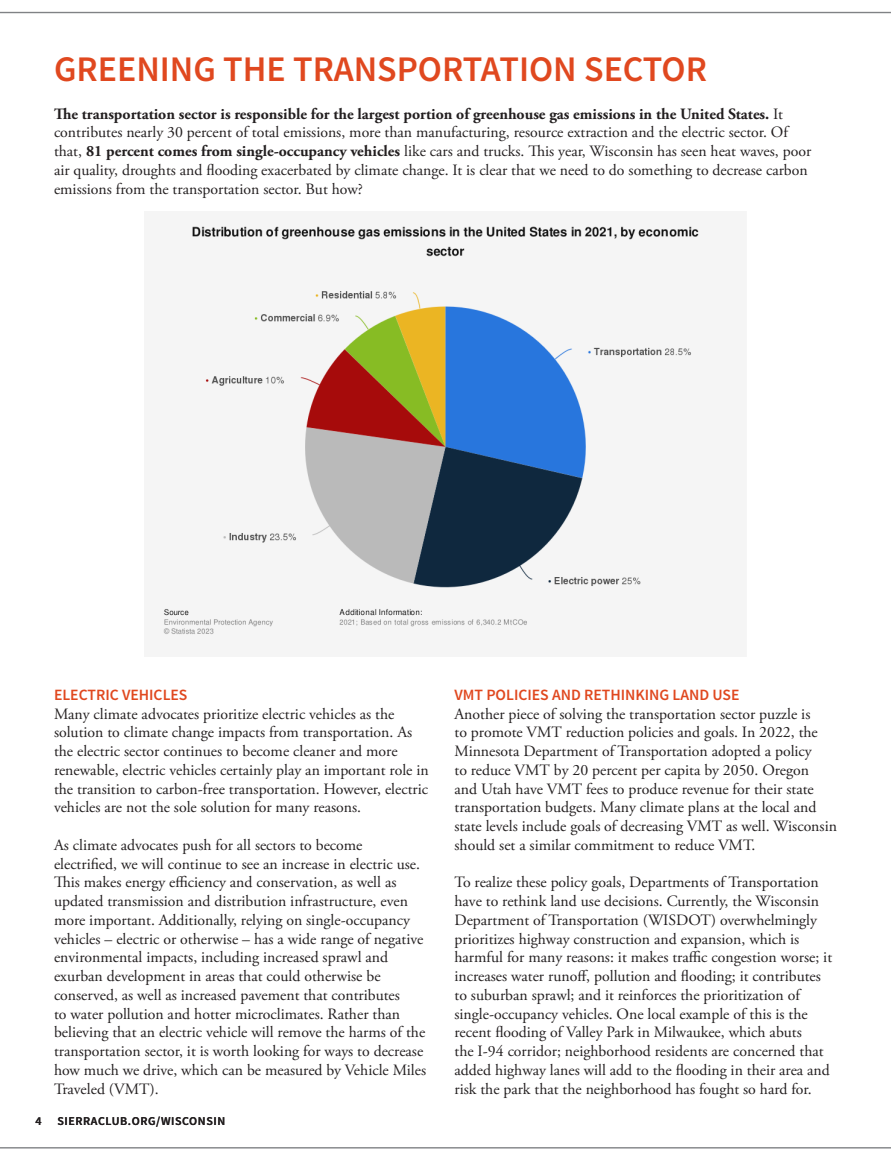
<style>
.page{position:relative;width:891px;height:1161px;background:#fff}
.page>*{position:absolute;margin:0;border:0;box-sizing:border-box;transform-origin:0 0}
.Department___Brown{font:600 36px "Source Sans Pro";color:#e0481f}
.Department___Brown-2{font:15.75px/18.8px "Adobe Garamond Pro";color:#231f20}
.Department___Brown-3{font:600 15.75px "Source Sans Pro";color:#e0481f}
.t1{font:600 12px "Source Sans Pro";letter-spacing:.05em;color:#231f20}
.s1{font-weight:700}
</style>
<div class="page">
<hr style="left:0;top:12px;width:891px;height:1px;background:#808285">
<hr style="left:0;top:1147px;width:891px;height:2px;background:#808285">
<img style="left:163px;top:226px;width:536px;height:409px">
<p class="Department___Brown" style="left:54px;top:46px;width:655px">GREENING THE TRANSPORTATION SECTOR</p>
<p class="Department___Brown-2" style="left:54px;top:105px;width:759px"><span class="s1">The transportation sector is responsible for the largest portion of greenhouse gas emissions in the United States.</span> It contributes nearly 30 percent of total emissions, more than manufacturing, resource extraction and the electric sector. Of that, <span class="s1">81 percent comes from single-occupancy vehicles</span> like cars and trucks. This year, Wisconsin has seen heat waves, poor air quality, droughts and flooding exacerbated by climate change. It is clear that we need to do something to decrease carbon emissions from the transportation sector. But how?</p>
<p class="Department___Brown-3" style="left:54px;top:685px;width:135px">ELECTRIC VEHICLES</p>
<p class="Department___Brown-2" style="left:54px;top:705px;width:376px">Many climate advocates prioritize electric vehicles as the solution to climate change impacts from transportation. As the electric sector continues to become cleaner and more renewable, electric vehicles certainly play an important role in the transition to carbon-free transportation. However, electric vehicles are not the sole solution for many reasons.</p>
<p class="Department___Brown-2" style="left:54px;top:836px;width:374px">As climate advocates push for all sectors to become electrified, we will continue to see an increase in electric use.<br>This makes energy efficiency and conservation, as well as updated transmission and distribution infrastructure, even more important. Additionally, relying on single-occupancy vehicles – electric or otherwise – has a wide range of negative environmental impacts, including increased sprawl and exurban development in areas that could otherwise be conserved, as well as increased pavement that contributes<br>to water pollution and hotter microclimates. Rather than believing that an electric vehicle will remove the harms of the transportation sector, it is worth looking for ways to decrease how much we drive, which can be measured by Vehicle Miles Traveled (VMT).</p>
<p class="t1" style="left:35px;top:1113px;width:8px">4</p>
<p class="t1" style="left:57px;top:1113px;width:169px">SIERRACLUB.ORG/WISCONSIN</p>
<p class="Department___Brown-3" style="left:454px;top:685px;width:287px">VMT POLICIES AND RETHINKING LAND USE</p>
<p class="Department___Brown-2" style="left:454px;top:705px;width:384px">Another piece of solving the transportation sector puzzle is<br>to promote VMT reduction policies and goals. In 2022, the Minnesota Department of Transportation adopted a policy<br>to reduce VMT by 20 percent per capita by 2050. Oregon<br>and Utah have VMT fees to produce revenue for their state transportation budgets. Many climate plans at the local and state levels include goals of decreasing VMT as well. Wisconsin should set a similar commitment to reduce VMT.</p>
<p class="Department___Brown-2" style="left:454px;top:873px;width:379px">To realize these policy goals, Departments of Transportation have to rethink land use decisions. Currently, the Wisconsin Department of Transportation (WISDOT) overwhelmingly prioritizes highway construction and expansion, which is harmful for many reasons: it makes traffic congestion worse; it increases water runoff, pollution and flooding; it contributes to suburban sprawl; and it reinforces the prioritization of single-occupancy vehicles. One local example of this is the recent flooding of Valley Park in Milwaukee, which abuts<br>the I-94 corridor; neighborhood residents are concerned that added highway lanes will add to the flooding in their area and risk the park that the neighborhood has fought so hard for.</p>
</div>
